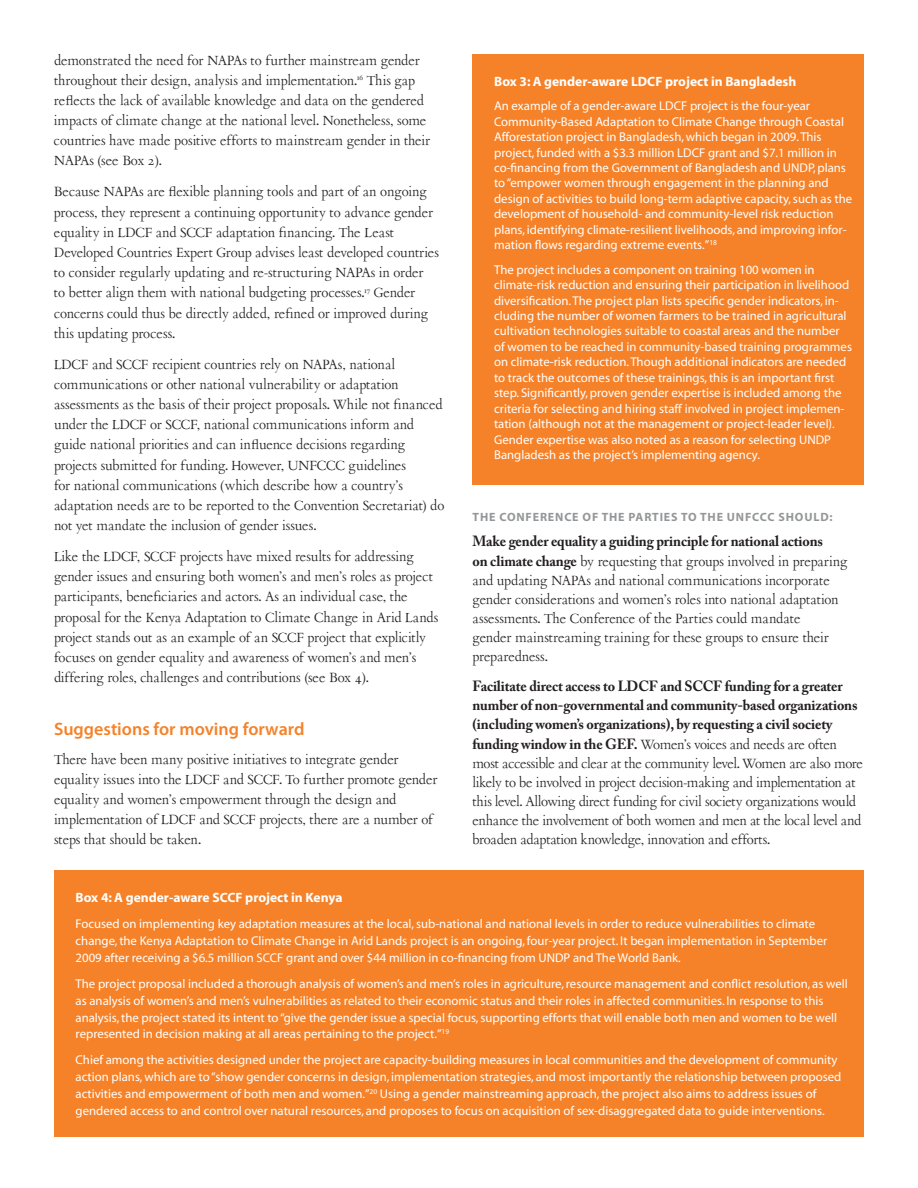
<style>
.page{position:relative;width:918px;height:1188px;background:#fff}
.page>*{position:absolute;margin:0;border:0;box-sizing:border-box;transform-origin:0 0}
.t1{font:600 18px "Myriad Pro";color:#f58229}
.t2{font:700 14.7px/19px "Adobe Caslon Pro";letter-spacing:-.01em;color:#231f20;scale:.96 1}
.t3{font:14.25px/20.2px "Aetna JY Roman";letter-spacing:-.01em;color:#231f20}
.t4{font:700 13.5px "Myriad";color:#fff}
.t5{font:12.75px/15.5px "Myriad";color:#fff}
.t6{font:700 12px "Myriad Pro";letter-spacing:.07em;color:#949698}
.s1{font-family:"Adobe Caslon Pro";font-weight:700;font-size:14.7px}
</style>
<div class="page">
<div style="left:472px;top:54px;width:392px;height:431px;background:#f58229"></div>
<div style="left:54px;top:870px;width:810px;height:267px;background:#f58229"></div>
<p class="t3" style="left:54px;top:50px;width:378px">demonstrated the need for NAPAs to further mainstream gender throughout their design, analysis and implementation.<sup>16</sup> This gap reflects the lack of available knowledge and data on the gendered impacts of climate change at the national level. Nonetheless, some countries have made positive efforts to mainstream gender in their NAPAs (see Box 2).</p>
<p class="t3" style="left:54px;top:182px;width:386px">Because NAPAs are flexible planning tools and part of an ongoing process, they represent a continuing opportunity to advance gender equality in LDCF and SCCF adaptation financing. The Least Developed Countries Expert Group advises least developed countries to consider regularly updating and re-structuring NAPAs in order<br>to better align them with national budgeting processes.<sup>17</sup> Gender concerns could thus be directly added, refined or improved during this updating process.</p>
<p class="t3" style="left:54px;top:354px;width:392px">LDCF and SCCF recipient countries rely on NAPAs, national communications or other national vulnerability or adaptation assessments as the basis of their project proposals. While not financed under the LDCF or SCCF, national communications inform and guide national priorities and can influence decisions regarding projects submitted for funding. However, UNFCCC guidelines<br>for national communications (which describe how a country’s adaptation needs are to be reported to the Convention Secretariat) do not yet mandate the inclusion of gender issues.</p>
<p class="t3" style="left:54px;top:547px;width:386px">Like the LDCF, SCCF projects have mixed results for addressing gender issues and ensuring both women’s and men’s roles as project participants, beneficiaries and actors. As an individual case, the proposal for the Kenya Adaptation to Climate Change in Arid Lands project stands out as an example of an SCCF project that explicitly focuses on gender equality and awareness of women’s and men’s differing roles, challenges and contributions (see Box 4).</p>
<h1 class="t1" style="left:54px;top:717px;width:252px">Suggestions for moving forward</h1>
<p class="t3" style="left:54px;top:749px;width:385px">There have been many positive initiatives to integrate gender equality issues into the LDCF and SCCF. To further promote gender equality and women’s empowerment through the design and implementation of LDCF and SCCF projects, there are a number of steps that should be taken.</p>
<p class="t4" style="left:494px;top:74px;width:304px">Box 3: A gender-aware LDCF project in Bangladesh</p>
<p class="t5" style="left:494px;top:99px;width:360px">An example of a gender-aware LDCF project is the four-year Community-Based Adaptation to Climate Change through Coastal Afforestation project in Bangladesh, which began in 2009. This project, funded with a $3.3 million LDCF grant and $7.1 million in co-financing from the Government of Bangladesh and UNDP, plans to “empower women through engagement in the planning and design of activities to build long-term adaptive capacity, such as the development of household- and community-level risk reduction plans, identifying climate-resilient livelihoods, and improving infor&shy;mation flows regarding extreme events.”<sup>18</sup></p>
<p class="t5" style="left:494px;top:262px;width:359px">The project includes a component on training 100 women in climate-risk reduction and ensuring their participation in livelihood diversification. The project plan lists specific gender indicators, in&shy;cluding the number of women farmers to be trained in agricultural cultivation technologies suitable to coastal areas and the number of women to be reached in community-based training programmes on climate-risk reduction. Though additional indicators are needed to track the outcomes of these trainings, this is an important first step. Significantly, proven gender expertise is included among the criteria for selecting and hiring staff involved in project implemen&shy;tation (although not at the management or project-leader level).<br>Gender expertise was also noted as a reason for selecting UNDP Bangladesh as the project’s implementing agency.</p>
<p class="t6" style="left:473px;top:509px;width:361px">THE CONFERENCE OF THE PARTIES TO THE UNFCCC SHOULD:</p>
<p class="t2" style="left:472px;top:532px;width:367px">Make gender equality a guiding principle for national actions</p>
<p class="t3" style="left:472px;top:552px;width:377px;line-height:19px"><span class="s1">on climate change</span> by requesting that groups involved in preparing and updating NAPAs and national communications incorporate gender considerations and women’s roles into national adaptation assessments. The Conference of the Parties could mandate<br>gender mainstreaming training for these groups to ensure their preparedness.</p>
<p class="t2" style="left:472px;top:677px;width:163px">Facilitate direct access to LDCF</p>
<p class="t2" style="left:660px;top:677px;width:36px">and SCCF</p>
<p class="t2" style="left:472px;top:677px;width:403px;text-indent:252px">funding for a greater number of non-governmental and community-based organizations (including women’s organizations), by requesting a civil society funding window in the GEF</p>
<p class="t3" style="left:472px;top:735px;width:392px;line-height:19px;text-indent:161px"><span class="s1">.</span> Women’s voices and needs are often most accessible and clear at the community level. Women are also more likely to be involved in project decision-making and implementation at this level. Allowing direct funding for civil society organizations would enhance the involvement of both women and men at the local level and broaden adaptation knowledge, innovation and efforts.</p>
<p class="t4" style="left:76px;top:890px;width:268px">Box 4: A gender-aware SCCF project in Kenya</p>
<p class="t5" style="left:76px;top:916px;width:753px;line-height:17px">Focused on implementing key adaptation measures at the local, sub-national and national levels in order to reduce vulnerabilities to climate change, the Kenya Adaptation to Climate Change in Arid Lands project is an ongoing, four-year project. It began implementation in September<br>2009 after receiving a $6.5 million SCCF grant and over $44 million in co-financing from UNDP and The World Bank.</p>
<p class="t5" style="left:76px;top:975px;width:774px;line-height:17px">The project proposal included a thorough analysis of women’s and men’s roles in agriculture, resource management and conflict resolution, as well as analysis of women’s and men’s vulnerabilities as related to their economic status and their roles in affected communities. In response to this analysis, the project stated its intent to “give the gender issue a special focus, supporting efforts that will enable both men and women to be well represented in decision making at all areas pertaining to the project.”<sup>19</sup></p>
<p class="t5" style="left:76px;top:1052px;width:767px;line-height:17px">Chief among the activities designed under the project are capacity-building measures in local communities and the development of community action plans, which are to “show gender concerns in design, implementation strategies, and most importantly the relationship between proposed activities and empowerment of both men and women.”<sup>20</sup> Using a gender mainstreaming approach, the project also aims to address issues of gendered access to and control over natural resources, and proposes to focus on acquisition of sex-disaggregated data to guide interventions.</p>
</div>
